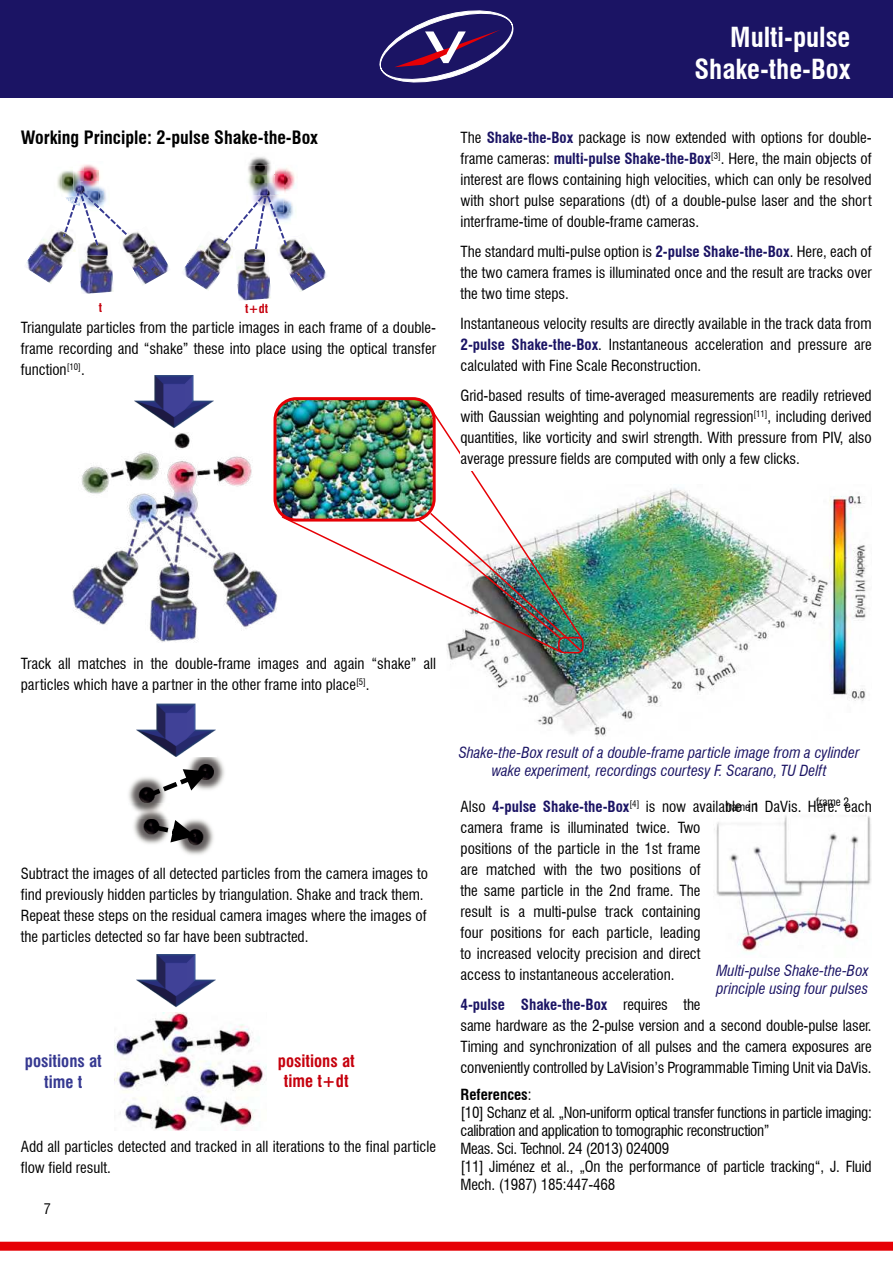
<style>
.page{position:relative;width:893px;height:1263px;background:#fff}
.page>*{position:absolute;margin:0;border:0;box-sizing:border-box;transform-origin:0 0}
.t1{font:700 condensed 27px/31.5px "Swiss 721 BT";color:#fff;text-align:right}
.t2{font:700 condensed 18px "Swiss 721 BT";color:#000}
.t3{font:700 condensed 16.8px/20.2px "Swiss 721 BT";color:#c6020e;text-align:center}
.t4{font:700 condensed 16.8px/20.2px "Swiss 721 BT";color:#363991;text-align:center}
.t5{font:condensed 15px/21px "Swiss 721 BT";color:#000}
.t6{font:condensed 15px/18px "Swiss 721 BT";letter-spacing:-.025em;color:#000}
.t7{font:italic condensed 15px/18px "Swiss 721 BT";color:#1b1464;text-align:center}
.t8{font:condensed 14.25px "Swiss 721 BT";color:#000}
.t9{font:700 condensed 12.3px "Swiss 721 BT";color:#c6020e}
.t10{font:condensed 11.25px "Swiss 721 BT";color:#000}
.s1{font-weight:700;color:#1b1464}
.s2{font-weight:700}
</style>
<div class="page">
<div style="left:0;top:0;width:893px;height:97px;background:#1b1464"></div>
<div style="left:0;top:1242px;width:893px;height:9px;background:#e60005"></div>
<svg style="left:380px;top:11px;width:133px;height:71px"></svg>
<img style="left:449px;top:488px;width:417px;height:248px">
<img style="left:714px;top:815px;width:158px;height:136px">
<img style="left:26px;top:238px;width:42px;height:46px">
<img style="left:51px;top:230px;width:25px;height:22px">
<img style="left:79px;top:250px;width:35px;height:44px">
<img style="left:87px;top:247px;width:21px;height:9px">
<img style="left:126px;top:237px;width:43px;height:48px">
<svg style="left:137px;top:265px;width:23px;height:11px"></svg>
<img style="left:122px;top:231px;width:22px;height:21px">
<img style="left:81px;top:164px;width:19px;height:16px">
<img style="left:84px;top:171px;width:15px;height:10px">
<img style="left:57px;top:170px;width:17px;height:22px">
<svg style="left:79px;top:167px;width:5px;height:4px"></svg>
<img style="left:74px;top:171px;width:10px;height:10px">
<img style="left:63px;top:181px;width:64px;height:66px">
<img style="left:184px;top:245px;width:43px;height:46px">
<img style="left:209px;top:237px;width:24px;height:21px">
<img style="left:237px;top:255px;width:34px;height:46px">
<img style="left:244px;top:252px;width:21px;height:10px">
<img style="left:284px;top:243px;width:42px;height:49px">
<svg style="left:295px;top:271px;width:23px;height:11px"></svg>
<img style="left:279px;top:241px;width:23px;height:18px">
<img style="left:248px;top:157px;width:23px;height:8px">
<img style="left:221px;top:165px;width:76px;height:87px">
<img style="left:134px;top:375px;width:80px;height:53px">
<img style="left:72px;top:432px;width:206px;height:210px">
<img style="left:178px;top:819px;width:36px;height:36px">
<img style="left:188px;top:757px;width:37px;height:33px">
<img style="left:128px;top:777px;width:37px;height:27px">
<img style="left:133px;top:818px;width:39px;height:26px">
<img style="left:131px;top:804px;width:36px;height:14px">
<svg style="left:154px;top:820px;width:41px;height:22px"></svg>
<svg style="left:146px;top:769px;width:62px;height:29px"></svg>
<img style="left:136px;top:704px;width:80px;height:52px">
<img style="left:136px;top:954px;width:80px;height:53px">
<img style="left:275px;top:401px;width:157px;height:119px">
<div style="left:273px;top:397px;width:163px;height:124px;border:3px solid #e60005;border-radius:21px"></div>
<img style="left:280px;top:407px;width:305px;height:247px">
<img style="left:115px;top:1012px;width:151px;height:118px">
<p class="t2" style="left:21px;top:130px;width:299px">Working Principle: 2-pulse Shake-the-Box</p>
<p class="t9" style="left:99px;top:303px;width:5px">t</p>
<p class="t9" style="left:245px;top:304px;width:24px">t+dt</p>
<p class="t5" style="left:21px;top:319px;width:417px;text-align:justify">Triangulate particles from the particle images in each frame of a double&shy;frame recording and “shake” these into place using the optical transfer function<sup>[10]</sup>.</p>
<h1 class="t1" style="left:694px;top:24px;width:157px">Multi-pulse<br>Shake-the-Box</h1>
<p class="t5" style="left:460px;top:128px;width:413px;text-align:justify">The <span class="s1">Shake-the-Box</span> package is now extended with options for double&shy;frame cameras: <span class="s1">multi-pulse Shake-the-Box</span><sup>[3]</sup>. Here, the main objects of interest are flows containing high velocities, which can only be resolved with short pulse separations (dt) of a double-pulse laser and the short interframe-time of double-frame cameras.</p>
<p class="t5" style="left:460px;top:242px;width:413px;text-align:justify">The standard multi-pulse option is <span class="s1">2-pulse Shake-the-Box</span>. Here, each of the two camera frames is illuminated once and the result are tracks over the two time steps.</p>
<p class="t5" style="left:460px;top:314px;width:413px;text-align:justify">Instantaneous velocity results are directly available in the track data from <span class="s1">2-pulse Shake-the-Box</span>. Instantaneous acceleration and pressure are calculated with Fine Scale Reconstruction.</p>
<p class="t5" style="left:460px;top:386px;width:413px;text-align:justify">Grid-based results of time-averaged measurements are readily retrieved with Gaussian weighting and polynomial regression<sup>[11]</sup>, including derived quantities, like vorticity and swirl strength. With pressure from PIV, also average pressure fields are computed with only a few clicks.</p>
<p class="t5" style="left:21px;top:655px;width:417px">Track all matches in the double-frame images and again “shake” all particles which have a partner in the other frame into place<sup>[5]</sup>.</p>
<p class="t5" style="left:21px;top:865px;width:409px">Subtract the images of all detected particles from the camera images to find previously hidden particles by triangulation. Shake and track them.<br>Repeat these steps on the residual camera images where the images of the particles detected so far have been subtracted.</p>
<p class="t4" style="left:25px;top:1052px;width:78px">positions at time t</p>
<p class="t3" style="left:278px;top:1052px;width:78px">positions at time t+dt</p>
<p class="t5" style="left:21px;top:1138px;width:417px">Add all particles detected and tracked in all iterations to the final particle flow field result.</p>
<p class="t8" style="left:44px;top:1203px;width:9px">7</p>
<p class="t7" style="left:459px;top:744px;width:402px">Shake-the-Box result of a double-frame particle image from a cylinder wake experiment, recordings courtesy F. Scarano, TU Delft</p>
<p class="t10" style="left:816px;top:798px;width:34px">frame 2</p>
<p class="t5" style="left:460px;top:797px;width:413px">Also <span class="s1">4-pulse Shake-the-Box</span><sup>[4]</sup> is now available in DaVis. Here, each camera frame is illuminated twice. Two<br>positions of the particle in the 1st frame<br>are matched with the two positions of<br>the same particle in the 2nd frame. The<br>result is a multi-pulse track containing<br>four positions for each particle, leading<br>to increased velocity precision and direct<br>access to instantaneous acceleration.</p>
<p class="t5" style="left:460px;top:995px;width:413px"><span class="s1">4-pulse Shake-the-Box</span> requires the<br>same hardware as the 2-pulse version and a second double-pulse laser.<br>Timing and synchronization of all pulses and the camera exposures are conveniently controlled by LaVision’s Programmable Timing Unit via DaVis.</p>
<p class="t6" style="left:460px;top:1087px;width:413px"><span class="s2">References</span>:<br>[10] Schanz et al. „Non-uniform optical transfer functions in particle imaging: calibration and application to tomographic reconstruction”<br>Meas. Sci. Technol. 24 (2013) 024009<br>[11] Jiménez et al., „On the performance of particle tracking“, J. Fluid Mech. (1987) 185:447-468</p>
<p class="t10" style="left:726px;top:803px;width:34px">frame 1</p>
<p class="t7" style="left:716px;top:963px;width:154px;text-align:left">Multi-pulse Shake-the-Box principle using four pulses</p>
</div>
